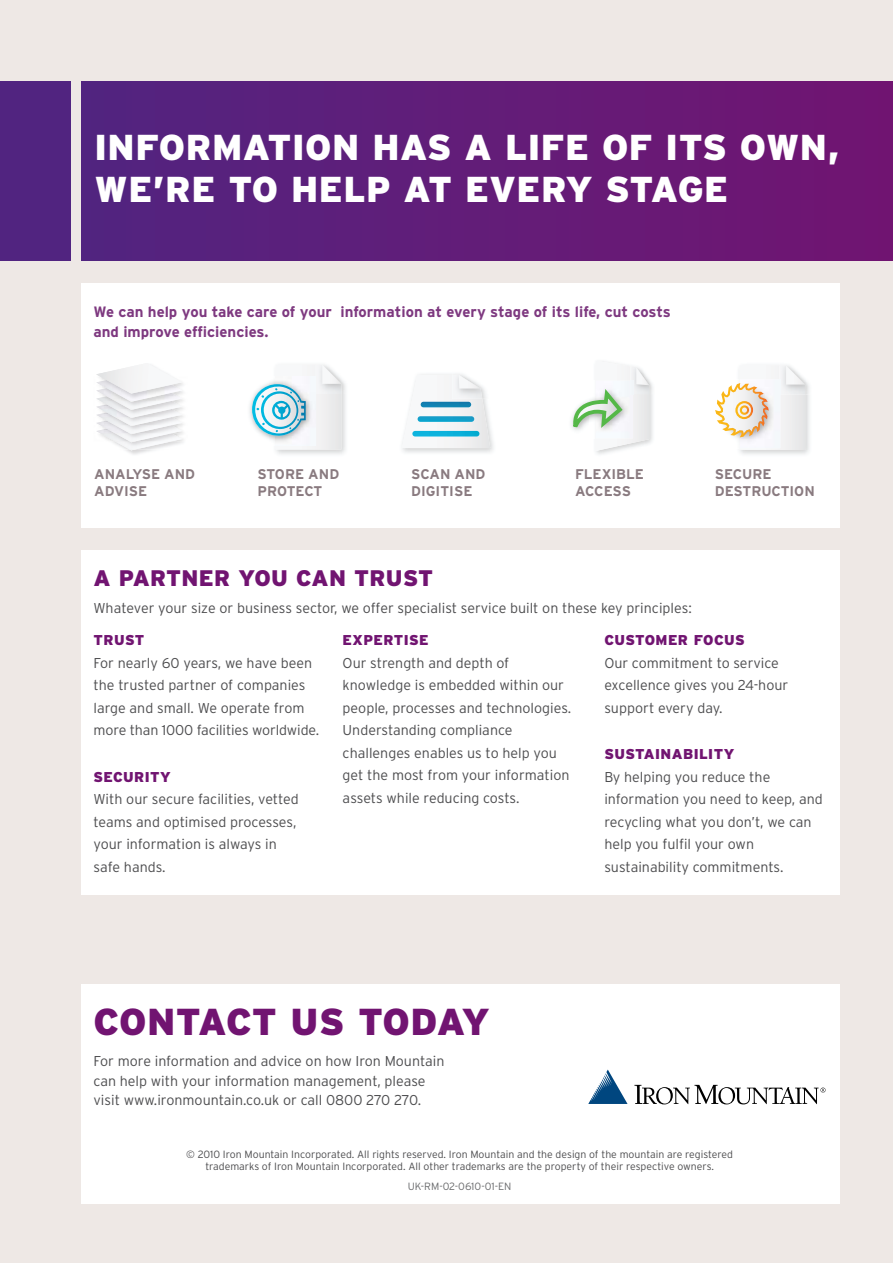
<style>
.page{position:relative;width:893px;height:1263px;background:#eee8e5}
.page>*{position:absolute;margin:0;border:0;box-sizing:border-box;transform-origin:0 0}
.t1{font:900 37.5px "Interstate";letter-spacing:-.01em;color:#711471}
.t2{font:900 36px "Interstate";letter-spacing:.015em;color:#fff}
.t3{font:900 22.5px "Interstate";letter-spacing:.015em;color:#711471}
.t4{font:700 15px/19.5px "Interstate";color:#7e3980}
.t5{font:300 14.25px/22.5px "Interstate";color:#4d4d4f}
.t6{font:900 14.25px "Interstate";letter-spacing:.03em;color:#711471}
.t7{font:700 14.1px/17.1px "Interstate";color:#897a7f}
.t8{font:300 10.5px/12px "Interstate";color:#4d4d4f;text-align:center}
.t9{font:300 10.5px "Interstate";color:#696a6c}
</style>
<div class="page">
<div style="left:81px;top:550px;width:759px;height:345px;background:#fff"></div>
<div style="left:81px;top:984px;width:759px;height:219px;background:#fff"></div>
<div style="left:81px;top:283px;width:759px;height:244px;background:#fff"></div>
<div style="left:0;top:81px;width:70px;height:180px;background:#512480"></div>
<div style="left:81px;top:81px;width:812px;height:180px;background:linear-gradient(to right,#522480,#721471)"></div>
<img style="left:779px;top:363px;width:32px;height:31px">
<svg style="left:715px;top:365px;width:90px;height:85px"></svg>
<img style="left:649px;top:377px;width:5px;height:17px">
<svg style="left:572px;top:361px;width:77px;height:90px"></svg>
<img style="left:316px;top:363px;width:31px;height:31px">
<img style="left:249px;top:400px;width:3px;height:21px">
<svg style="left:252px;top:365px;width:89px;height:85px"></svg>
<svg style="left:402px;top:375px;width:88px;height:73px"></svg>
<img style="left:412px;top:402px;width:67px;height:34px">
<img style="left:126px;top:450px;width:27px;height:5px">
<img style="left:182px;top:401px;width:1px;height:32px">
<svg style="left:96px;top:364px;width:86px;height:86px"></svg>
<svg style="left:588px;top:1069px;width:39px;height:35px"></svg>
<svg style="left:634px;top:1085px;width:191px;height:19px"></svg>
<h2 class="t2" style="left:94px;top:127px;width:90px">INFORMATION</h2>
<h2 class="t2" style="left:372px;top:127px;width:26px">HAS</h2>
<h2 class="t2" style="left:465px;top:127px;width:221px">A LIFE OF ITS</h2>
<h2 class="t2" style="left:740px;top:127px;width:101px">OWN,</h2>
<h2 class="t2" style="left:94px;top:169px;width:448px">WE’RE TO HELP AT EVERY</h2>
<h2 class="t2" style="left:605px;top:169px;width:25px">STAGE</h2>
<p class="t4" style="left:94px;top:302px;width:579px">We can help you take care of your information at every stage of its life, cut costs and improve efficiencies.</p>
<p class="t7" style="left:94px;top:465px;width:102px">ANALYSE AND<br>ADVISE</p>
<p class="t7" style="left:258px;top:465px;width:83px">STORE AND<br>PROTECT</p>
<p class="t7" style="left:575px;top:465px;width:71px">FLEXIBLE<br>ACCESS</p>
<p class="t7" style="left:715px;top:465px;width:102px">SECURE<br>DESTRUCTION</p>
<p class="t7" style="left:411px;top:465px;width:76px">SCAN AND<br>DIGITISE</p>
<h3 class="t3" style="left:94px;top:566px;width:341px">A PARTNER YOU CAN TRUST</h3>
<p class="t5" style="left:94px;top:596px;width:600px">Whatever your size or business sector, we offer specialist service built on these key principles:</p>
<p class="t6" style="left:94px;top:632px;width:52px">TRUST</p>
<p class="t5" style="left:94px;top:651px;width:227px">For nearly 60 years, we have been the trusted partner of companies large and small. We operate from more than 1000 facilities worldwide.</p>
<p class="t6" style="left:94px;top:768px;width:21px">SECURITY</p>
<p class="t5" style="left:94px;top:788px;width:207px">With our secure facilities, vetted teams and optimised processes, your information is always in safe hands.</p>
<p class="t6" style="left:343px;top:632px;width:41px">EXPERTISE</p>
<p class="t5" style="left:343px;top:651px;width:230px">Our strength and depth of knowledge is embedded within our people, processes and technologies.<br>Understanding compliance challenges enables us to help you get the most from your information assets while reducing costs.</p>
<p class="t6" style="left:604px;top:632px;width:22px">CUSTOMER</p>
<p class="t6" style="left:694px;top:632px;width:21px">FOCUS</p>
<p class="t5" style="left:604px;top:651px;width:185px">Our commitment to service excellence gives you 24-hour support every day.</p>
<p class="t6" style="left:604px;top:746px;width:21px">SUSTAINA</p>
<p class="t6" style="left:683px;top:746px;width:35px">BILITY</p>
<p class="t5" style="left:604px;top:765px;width:220px">By helping you reduce the information you need to keep, and recycling what you don’t, we can help you fulfil your own sustainability commitments.</p>
<h1 class="t1" style="left:94px;top:1000px;width:398px">CONTACT US TODAY</h1>
<p class="t5" style="left:94px;top:1051px;width:352px;line-height:19.5px">For more information and advice on how Iron Mountain can help with your information management, please visit www.ironmountain.co.uk or call 0800 270 270.</p>
<p class="t8" style="left:186px;top:1148px;width:548px">© 2010 Iron Mountain Incorporated. All rights reserved. Iron Mountain and the design of the mountain are registered trademarks of Iron Mountain Incorporated. All other trademarks are the property of their respective owners.</p>
<p class="t9" style="left:408px;top:1181px;width:105px">UK-RM-02-0610-01-EN</p>
</div>
